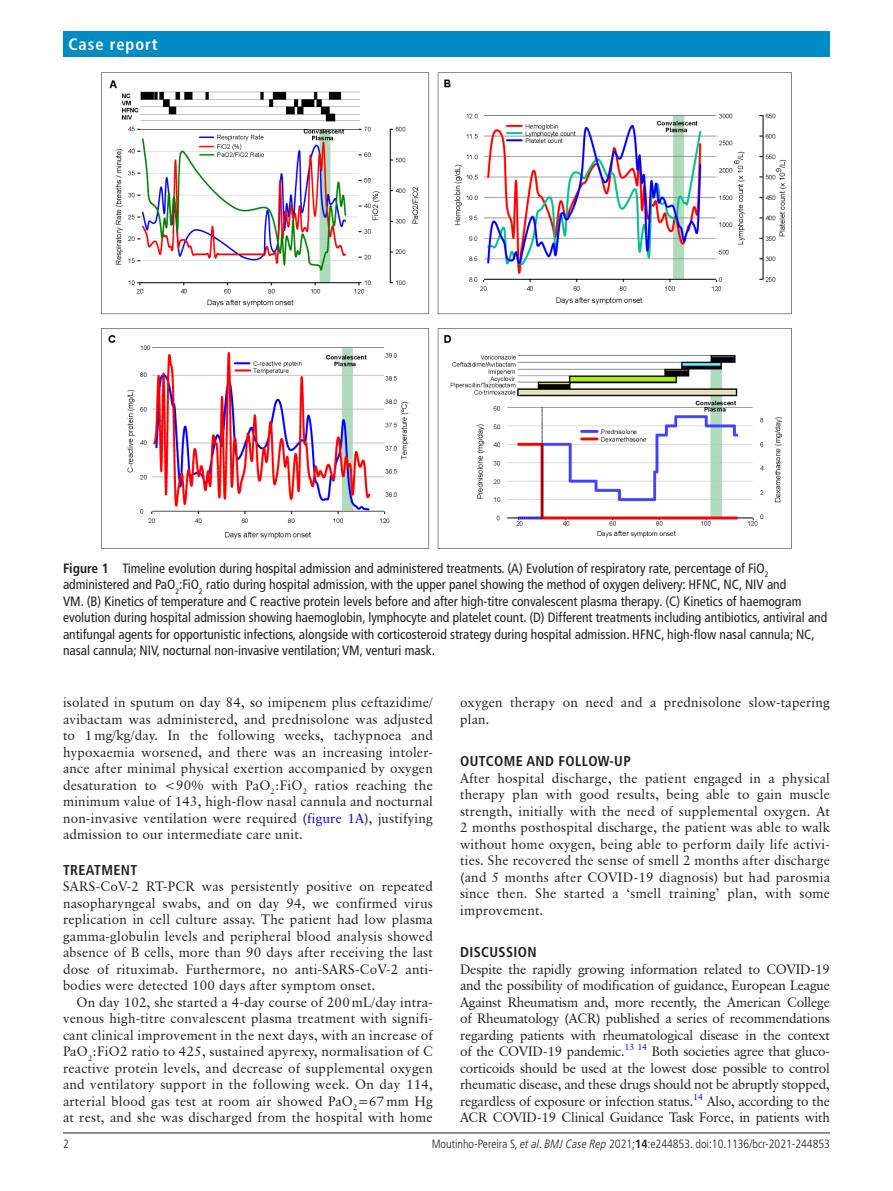
<style>
.page{position:relative;width:893px;height:1191px;background:#fff}
.page>*{position:absolute;margin:0;border:0;box-sizing:border-box;transform-origin:0 0}
.t1{font:700 condensed 16.5px "Frutiger LT Pro";letter-spacing:.055em;color:#fff}
.t2{font:700 condensed 14.25px "Frutiger LT Pro";letter-spacing:.025em;color:#231f20}
.t3{font:13.5px/16.5px "Classical Garamond BT";letter-spacing:.015em;color:#231f20;text-align:justify}
.t4{font:condensed 13.5px/16.5px "Frutiger LT Pro";color:#231f20}
.t5{font:300 condensed 12px "Frutiger LT Pro";color:#231f20}
.s1{font-weight:700}
.s2{color:#00f}
.s3{font-style:italic}
</style>
<div class="page">
<hr style="left:63px;top:1132px;width:767px;height:1px;background:#231f20">
<div style="left:63px;top:31px;width:767px;height:25px;background:#008bc5"></div>
<img style="left:101px;top:72px;width:691px;height:476px">
<p class="t1" style="left:69px;top:34px;width:91px">Case report</p>
<p class="t4" style="left:63px;top:559px;width:766px"><span class="s1">Figure 1</span> Timeline evolution during hospital admission and administered treatments. (A) Evolution of respiratory rate, percentage of FiO<sub>2 </sub>administered and PaO<sub>2</sub>:FiO<sub>2</sub> ratio during hospital admission, with the upper panel showing the method of oxygen delivery: HFNC, NC, NIV and<br>VM. (B) Kinetics of temperature and C reactive protein levels before and after high-titre convalescent plasma therapy. (C) Kinetics of haemogram evolution during hospital admission showing haemoglobin, lymphocyte and platelet count. (D) Different treatments including antibiotics, antiviral and antifungal agents for opportunistic infections, alongside with corticosteroid strategy during hospital admission. HFNC, high-flow nasal cannula; NC, nasal cannula; NIV, nocturnal non-invasive ventilation; VM, venturi mask.</p>
<p class="t3" style="left:63px;top:694px;width:371px">isolated in sputum on day 84, so imipenem plus ceftazidime/ avibactam was administered, and prednisolone was adjusted to 1 mg/kg/day. In the following weeks, tachypnoea and hypoxaemia worsened, and there was an increasing intoler&shy;ance after minimal physical exertion accompanied by oxygen desaturation to &lt;90% with PaO<sub>2</sub>:FiO<sub>2</sub> ratios reaching the minimum value of 143, high-flow nasal cannula and nocturnal non-invasive ventilation were required (<span class="s2">figure 1A</span>), justifying admission to our intermediate care unit.</p>
<p class="t2" style="left:63px;top:861px;width:76px">TREATMENT</p>
<p class="t3" style="left:63px;top:878px;width:371px">SARS-CoV-2 RT-PCR was persistently positive on repeated nasopharyngeal swabs, and on day 94, we confirmed virus replication in cell culture assay. The patient had low plasma gamma-globulin levels and peripheral blood analysis showed absence of B cells, more than 90 days after receiving the last dose of rituximab. Furthermore, no anti-SARS-CoV-2 anti&shy;bodies were detected 100 days after symptom onset.</p>
<p class="t3" style="left:63px;top:993px;width:371px;text-indent:14px">On day 102, she started a 4-day course of 200 mL/day intra&shy;venous high-titre convalescent plasma treatment with signifi&shy;cant clinical improvement in the next days, with an increase of PaO<sub>2</sub>:FiO2 ratio to 425, sustained apyrexy, normalisation of C reactive protein levels, and decrease of supplemental oxygen and ventilatory support in the following week. On day 114, arterial blood gas test at room air showed PaO<sub>2</sub>=67 mm Hg at rest, and she was discharged from the hospital with home</p>
<p class="t3" style="left:460px;top:694px;width:371px">oxygen therapy on need and a prednisolone slow-tapering plan.</p>
<p class="t2" style="left:460px;top:752px;width:172px">OUTCOME AND FOLLOW-UP</p>
<p class="t3" style="left:460px;top:769px;width:371px">After hospital discharge, the patient engaged in a physical therapy plan with good results, being able to gain muscle strength, initially with the need of supplemental oxygen. At 2 months posthospital discharge, the patient was able to walk without home oxygen, being able to perform daily life activi&shy;ties. She recovered the sense of smell 2 months after discharge (and 5 months after COVID-19 diagnosis) but had parosmia since then. She started a ‘smell training’ plan, with some improvement.</p>
<p class="t2" style="left:460px;top:943px;width:78px">DISCUSSION</p>
<p class="t3" style="left:460px;top:960px;width:371px">Despite the rapidly growing information related to COVID-19 and the possibility of modification of guidance, European League Against Rheumatism and, more recently, the American College of Rheumatology (ACR) published a series of recommendations regarding patients with rheumatological disease in the context of the COVID-19 pandemic.<sup>13</sup> <sup>14</sup> Both societies agree that gluco&shy;corticoids should be used at the lowest dose possible to control rheumatic disease, and these drugs should not be abruptly stopped, regardless of exposure or infection status.<sup>14</sup> Also, according to the ACR COVID-19 Clinical Guidance Task Force, in patients with</p>
<p class="t5" style="left:63px;top:1136px;width:7px">2</p>
<p class="t5" style="left:432px;top:1136px;width:400px">Moutinho-Pereira S, <span class="s3">et al</span>. <span class="s3">BMJ Case Rep</span> 2021;<span class="s1">14</span>:e244853. doi:10.1136/bcr-2021-244853</p>
</div>
